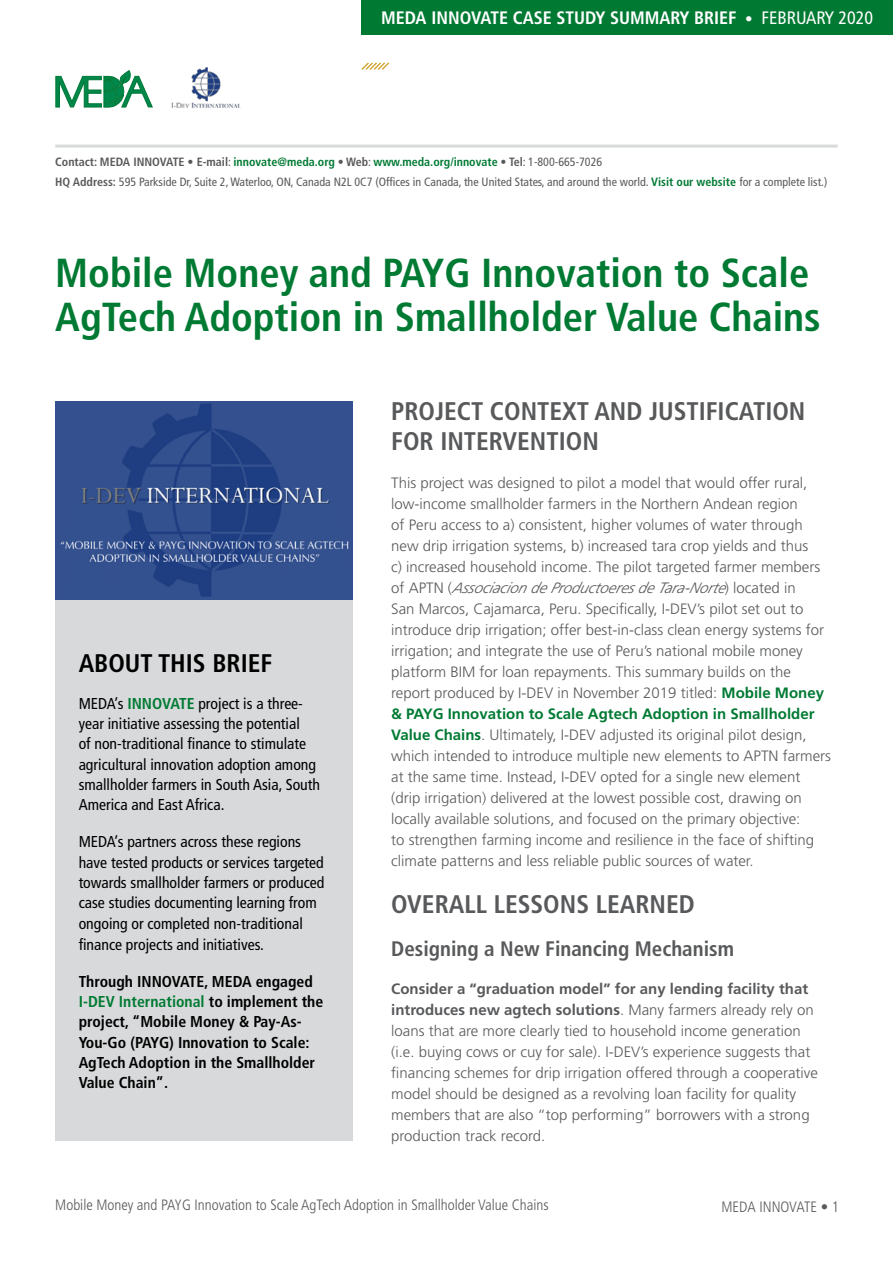
<style>
.page{position:relative;width:893px;height:1263px;background:#fff}
.page>*{position:absolute;margin:0;border:0;box-sizing:border-box;transform-origin:0 0}
.t1{font:700 condensed 40.5px/43.5px "Frutiger LT Std";color:#007a33}
.t2{font:700 condensed 25.5px/30px "Frutiger LT Std";color:#58595b}
.t3{font:700 condensed 25.5px "Frutiger LT Std";color:#000}
.t4{font:700 condensed 21px "Frutiger LT Std";color:#58595b}
.t5{font:700 condensed 18px "Frutiger LT Std";color:#fff}
.t6{font:condensed 15.75px/20.2px "Frutiger LT Std";color:#000}
.t7{font:700 condensed 15.75px/20.2px "Frutiger LT Std";color:#000}
.t8{font:300 15px/21px "Frutiger LT Std";color:#58595b}
.t9{font:300 condensed 15px "Frutiger LT Std";color:#58595b}
.t10{font:condensed 12px/19.5px "Frutiger LT Std";color:#58595b}
.s1{font-weight:300;font-size:15px}
.s2{font-weight:400}
.s3{font-weight:700}
.s4{font-weight:700;color:#007a33}
.s5{color:#007a33}
.s6{font-style:italic}
</style>
<div class="page">
<div style="left:361px;top:0;width:532px;height:34px;background:#007a33"></div>
<hr style="left:55px;top:145px;width:783px;height:3px;background:#d7d9da">
<svg style="left:361px;top:62px;width:28px;height:8px"></svg>
<svg style="left:56px;top:70px;width:96px;height:38px"></svg>
<img style="left:171px;top:67px;width:70px;height:41px">
<div style="left:55px;top:600px;width:298px;height:541px;background:#d7d9da"></div>
<img style="left:56px;top:401px;width:297px;height:199px">
<p class="t5" style="left:381px;top:7px;width:493px">MEDA INNOVATE CASE STUDY SUMMARY BRIEF <span class="s1">•</span> <span class="s2">FEBRUARY 2020</span></p>
<p class="t10" style="left:55px;top:152px;width:774px"><span class="s3">Contact: MEDA INNOVATE • E-mail</span>: <span class="s4">innovate@meda.org</span> <span class="s3">• Web</span>: <span class="s4">www.meda.org/innovate</span> <span class="s3">• Tel</span>: 1-800-665-7026<br><span class="s3">HQ Address:</span> 595 Parkside Dr, Suite 2, Waterloo, ON, Canada N2L 0C7 (Offices in Canada, the United States, and around the world. <span class="s4">Visit our website</span> for a complete list.)</p>
<h1 class="t1" style="left:55px;top:252px;width:767px">Mobile Money and PAYG Innovation to Scale<br>AgTech Adoption in Smallholder Value Chains</h1>
<h2 class="t3" style="left:79px;top:648px;width:195px">ABOUT THIS BRIEF</h2>
<p class="t6" style="left:79px;top:693px;width:243px">MEDA’s <span class="s4">INNOVATE</span> project is a three&shy;year initiative assessing the potential<br>of non-traditional finance to stimulate agricultural innovation adoption among smallholder farmers in South Asia, South America and East Africa.</p>
<p class="t6" style="left:79px;top:832px;width:247px">MEDA’s partners across these regions have tested products or services targeted towards smallholder farmers or produced case studies documenting learning from ongoing or completed non-traditional finance projects and initiatives.</p>
<p class="t7" style="left:79px;top:971px;width:246px">Through INNOVATE, MEDA engaged<br><span class="s5">I-DEV International</span> to implement the project, “Mobile Money &amp; Pay-As-<br>You-Go (PAYG) Innovation to Scale:<br>AgTech Adoption in the Smallholder<br>Value Chain”.</p>
<h2 class="t2" style="left:391px;top:396px;width:416px">PROJECT CONTEXT AND JUSTIFICATION<br>FOR INTERVENTION</h2>
<p class="t8" style="left:391px;top:473px;width:441px">This project was designed to pilot a model that would offer rural, low-income smallholder farmers in the Northern Andean region<br>of Peru access to a) consistent, higher volumes of water through new drip irrigation systems, b) increased tara crop yields and thus<br>c) increased household income. The pilot targeted farmer members o f A P T N ( <span class="s6">AssociaciondeProductoeresdeTara-Norte</span>) l o c a t e d i n<br>San Marcos, Cajamarca, Peru. Specifically, I-DEV’s pilot set out to introduce drip irrigation; offer best-in-class clean energy systems for irrigation; and integrate the use of Peru’s national mobile money platform BIM for loan repayments. This summary builds on the report produced by I-DEV in November 2019 titled: <span class="s4">Mobile Money &amp; PAYG Innovation to Scale Agtech Adoption in Smallholder Value Chains</span>. Ultimately, I-DEV adjusted its original pilot design, which intended to introduce multiple new elements to APTN farmers at the same time. Instead, I-DEV opted for a single new element (drip irrigation) delivered at the lowest possible cost, drawing on locally available solutions, and focused on the primary objective:<br>to strengthen farming income and resilience in the face of shifting climate patterns and less reliable public sources of water.</p>
<h2 class="t2" style="left:391px;top:890px;width:305px">OVERALL LESSONS LEARNED</h2>
<h3 class="t4" style="left:391px;top:936px;width:344px">Designing a New Financing Mechanism</h3>
<p class="t8" style="left:391px;top:978px;width:428px"><span class="s3">Consider a “graduation model” for any lending facility that introduces new agtech solutions</span>. Many farmers already rely on loans that are more clearly tied to household income generation (i.e. buying cows or cuy for sale). I-DEV’s experience suggests that financing schemes for drip irrigation offered through a cooperative model should be designed as a revolving loan facility for quality members that are also “top performing” borrowers with a strong production track record.</p>
<p class="t9" style="left:55px;top:1197px;width:495px">Mobile Money and PAYG Innovation to Scale AgTech Adoption in Smallholder Value Chains</p>
<p class="t9" style="left:721px;top:1198px;width:119px">MEDA INNOVATE • 1</p>
</div>
